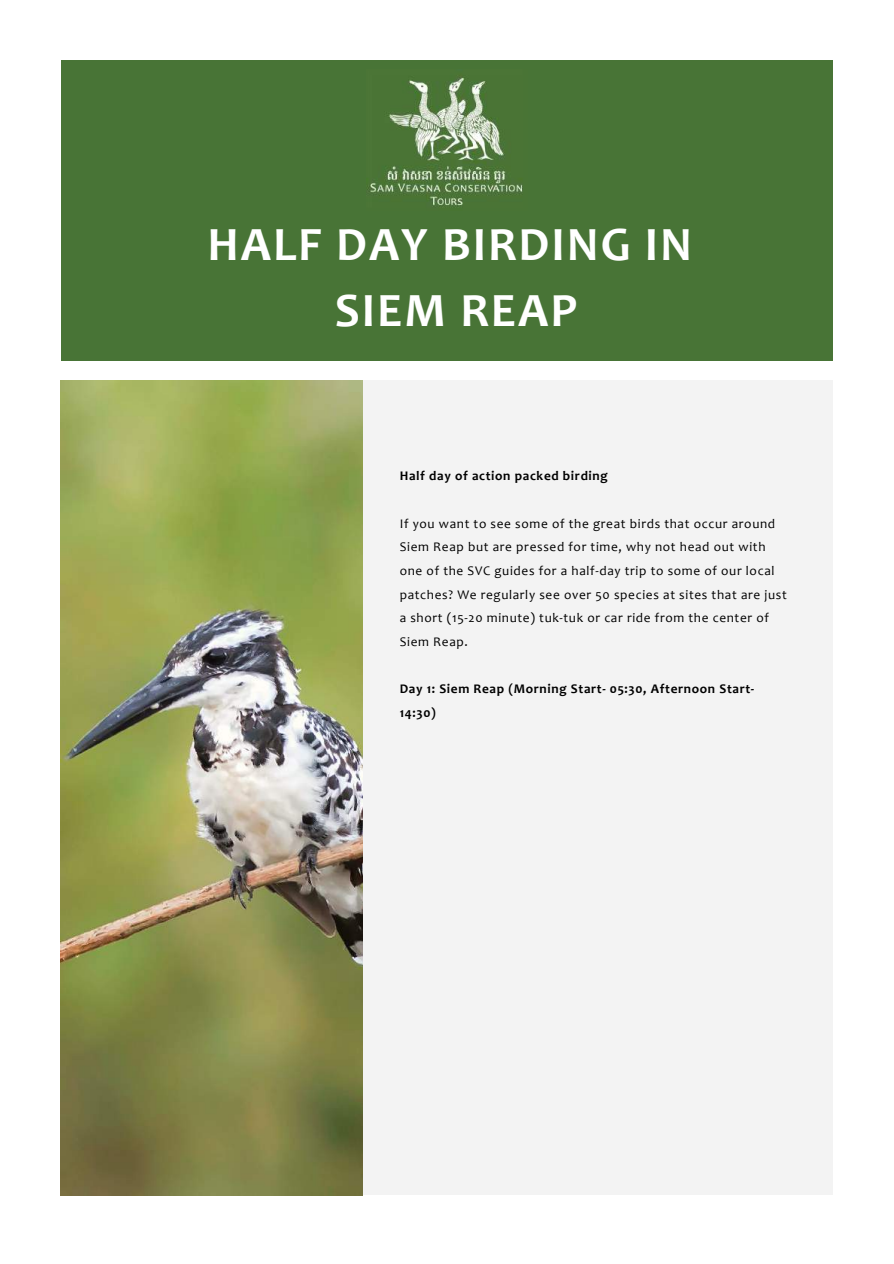
<style>
.page{position:relative;width:894px;height:1264px;background:#fff}
.page>*{position:absolute;margin:0;border:0;box-sizing:border-box;transform-origin:0 0}
.t1{font:700 48px/66.4px "Candara";letter-spacing:.04em;color:#fff;text-align:center}
.t2{font:13.2px/23.7px "Candara";letter-spacing:.05em;color:#000}
.t3{font:700 13.2px/23.7px "Candara";letter-spacing:.05em;color:#000}
</style>
<div class="page">
<div style="left:61px;top:61px;width:771px;height:299px;background:#487436"></div>
<div style="left:61px;top:380px;width:771px;height:815px;background:#f3f3f3"></div>
<img style="left:61px;top:380px;width:301px;height:815px">
<img style="left:368px;top:76px;width:155px;height:131px">
<h1 class="t1" style="left:207px;top:215px;width:486px">HALF DAY BIRDING IN<br>SIEM REAP</h1>
<p class="t3" style="left:399px;top:465px;width:209px">Half day of action packed birding</p>
<p class="t2" style="left:399px;top:513px;width:388px">If you want to see some of the great birds that occur around Siem Reap but are pressed for time, why not head out with one of the SVC guides for a half-day trip to some of our local patches? We regularly see over 50 species at sites that are just a short (15-20 minute) tuk-tuk or car ride from the center of Siem Reap.</p>
<p class="t3" style="left:399px;top:678px;width:356px">Day 1: Siem Reap (Morning Start- 05:30, Afternoon Start-<br>14:30)</p>
</div>
